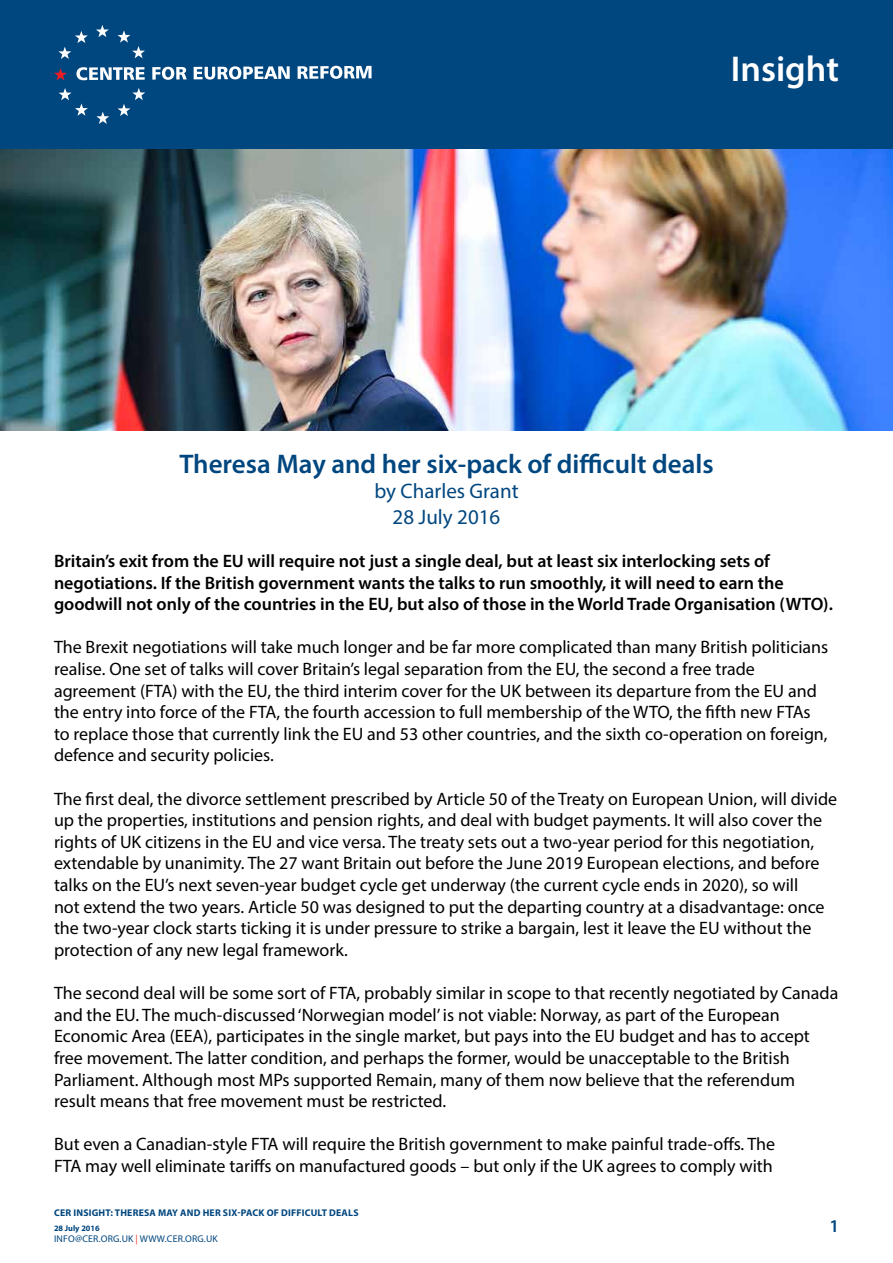
<style>
.page{position:relative;width:893px;height:1263px;background:#fff}
.page>*{position:absolute;margin:0;border:0;box-sizing:border-box;transform-origin:0 0}
.t1{font:600 36px "Myriad Pro";color:#fff}
.t2{font:600 27px "Myriad Pro";color:#00467f}
.t3{font:21px/25.2px "Myriad Pro";color:#00467f;text-align:center}
.t4{font:18px/21.6px "Myriad Pro";color:#000}
.t5{font:600 18px/21.6px "Myriad Pro";color:#000}
.t6{font:600 18px "Myriad Pro";color:#00467f}
.t7{font:700 9.75px "Myriad Pro";letter-spacing:.02em;color:#00467f}
.t8{font:9.75px "Myriad Pro";letter-spacing:.02em;color:#00467f}
.t9{font:700 8.25px "Myriad Pro";color:#00467f}
.s1{color:#ee3124}
</style>
<div class="page">
<div style="left:0;top:0;width:893px;height:150px;background:#00467f"></div>
<img style="left:0;top:150px;width:893px;height:280px">
<svg style="left:96px;top:25px;width:13px;height:12px"></svg>
<svg style="left:118px;top:30px;width:27px;height:28px"></svg>
<svg style="left:118px;top:88px;width:27px;height:28px"></svg>
<svg style="left:96px;top:112px;width:13px;height:12px"></svg>
<svg style="left:59px;top:88px;width:29px;height:28px"></svg>
<svg style="left:58px;top:31px;width:30px;height:28px"></svg>
<svg style="left:54px;top:68px;width:13px;height:12px"></svg>
<svg style="left:76px;top:67px;width:69px;height:13px"></svg>
<svg style="left:152px;top:67px;width:35px;height:13px"></svg>
<svg style="left:194px;top:66px;width:96px;height:14px"></svg>
<svg style="left:298px;top:66px;width:74px;height:13px"></svg>
<h1 class="t1" style="left:731px;top:46px;width:110px">Insight</h1>
<h2 class="t2" style="left:179px;top:447px;width:536px">Theresa May and her six-pack of difficult deals</h2>
<p class="t3" style="left:374px;top:478px;width:146px">by Charles Grant<br>28 July 2016</p>
<p class="t5" style="left:54px;top:550px;width:780px">Britain’s exit from the EU will require not just a single deal, but at least six interlocking sets of negotiations. If the British government wants the talks to run smoothly, it will need to earn the goodwill not only of the countries in the EU, but also of those in the World Trade Organisation (WTO).</p>
<p class="t4" style="left:54px;top:636px;width:776px">The Brexit negotiations will take much longer and be far more complicated than many British politicians realise. One set of talks will cover Britain’s legal separation from the EU, the second a free trade agreement (FTA) with the EU, the third interim cover for the UK between its departure from the EU and the entry into force of the FTA, the fourth accession to full membership of the WTO, the fifth new FTAs to replace those that currently link the EU and 53 other countries, and the sixth co-operation on foreign, defence and security policies.</p>
<p class="t4" style="left:54px;top:787px;width:785px">The first deal, the divorce settlement prescribed by Article 50 of the Treaty on European Union, will divide up the properties, institutions and pension rights, and deal with budget payments. It will also cover the rights of UK citizens in the EU and vice versa. The treaty sets out a two-year period for this negotiation, extendable by unanimity. The 27 want Britain out before the June 2019 European elections, and before talks on the EU’s next seven-year budget cycle get underway (the current cycle ends in 2020), so will<br>not extend the two years. Article 50 was designed to put the departing country at a disadvantage: once the two-year clock starts ticking it is under pressure to strike a bargain, lest it leave the EU without the protection of any new legal framework.</p>
<p class="t4" style="left:54px;top:982px;width:786px">The second deal will be some sort of FTA, probably similar in scope to that recently negotiated by Canada and the EU. The much-discussed ‘Norwegian model’ is not viable: Norway, as part of the European Economic Area (EEA), participates in the single market, but pays into the EU budget and has to accept free movement. The latter condition, and perhaps the former, would be unacceptable to the British Parliament. Although most MPs supported Remain, many of them now believe that the referendum result means that free movement must be restricted.</p>
<p class="t4" style="left:54px;top:1133px;width:723px">But even a Canadian-style FTA will require the British government to make painful trade-offs. The<br>FTA may well eliminate tariffs on manufactured goods – but only if the UK agrees to comply with</p>
<p class="t7" style="left:54px;top:1206px;width:73px">CER INSIGHT: THERES</p>
<p class="t7" style="left:150px;top:1206px;width:60px">A MAY AND HER</p>
<p class="t7" style="left:223px;top:1206px;width:136px">SIX-PACK OF DIFFICULT DEALS</p>
<p class="t9" style="left:54px;top:1223px;width:47px">28 JULY 2016</p>
<p class="t8" style="left:54px;top:1232px;width:6px">info</p>
<p class="t8" style="left:75px;top:1232px;width:33px">@cer.org</p>
<p class="t8" style="left:120px;top:1232px;width:100px">.uk <span class="s1">|</span> WWW.CER.ORG.UK</p>
<p class="t6" style="left:829px;top:1214px;width:11px">1</p>
</div>
